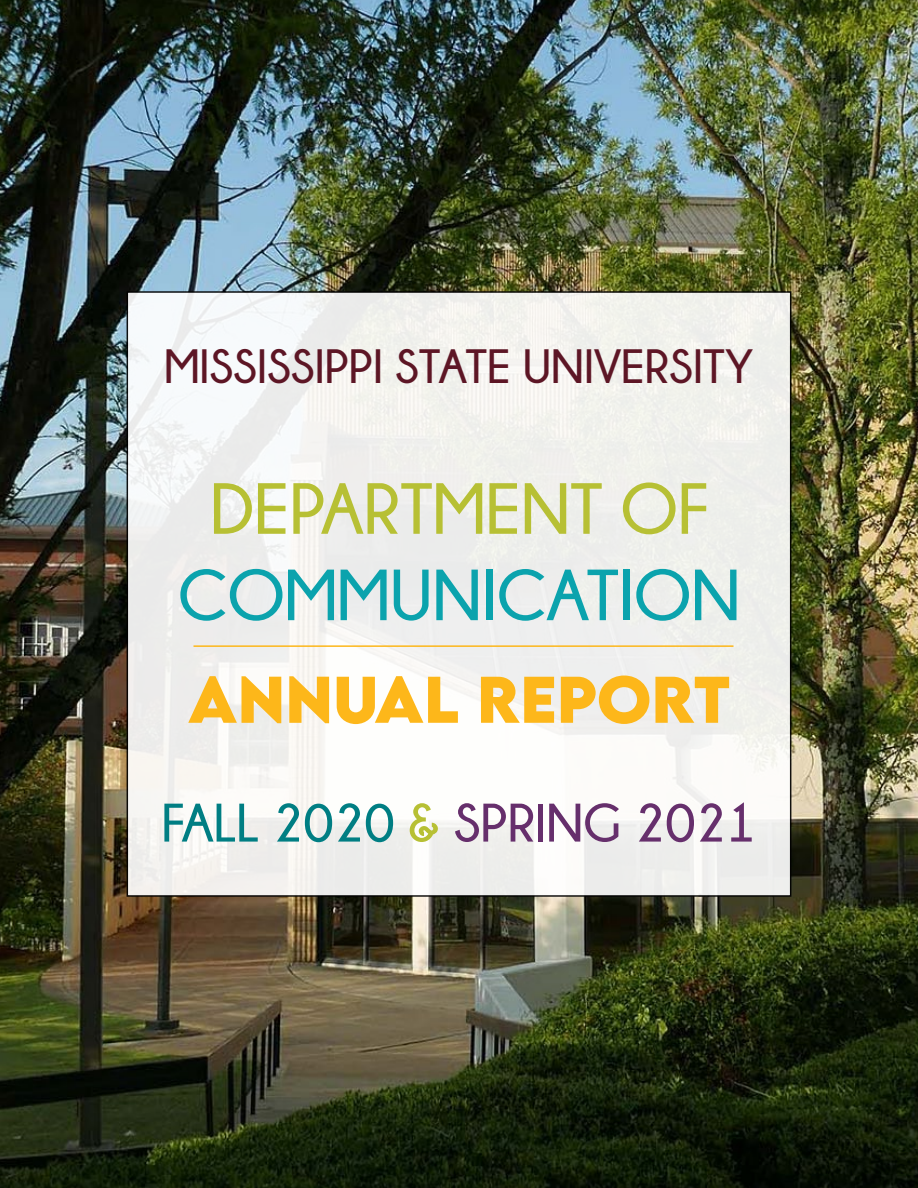
<style>
.page{position:relative;width:918px;height:1188px;background:#fff}
.page>*{position:absolute;margin:0;border:0;box-sizing:border-box;transform-origin:0 0}
.t1{font:700 72px "Champagne&Limousines";color:#0ba3ad}
.t2{font:700 72px "Champagne&Limousines";color:#b7c034}
.t3{font:700 58.5px "LEMONMILK";color:#fdb71a}
.t4{font:700 54px "Champagne&Limousines";color:#662f6c}
.t5{font:700 48px "Champagne&Limousines";color:#5d1625}
.s1{color:#007e83}
.s2{color:#b7c034}
</style>
<div class="page">
<img style="left:0;top:0;width:918px;height:1188px">
<div style="left:127px;top:292px;width:664px;height:604px;background:linear-gradient(to right,#f4f3f3,#f2f2ee)"></div>
<hr style="left:194px;top:645px;width:540px;height:2px;background:#fdb71a">
<p class="t5" style="left:164px;top:340px;width:591px">MISSISSIPPI STATE UNIVERSITY</p>
<h1 class="t2" style="left:210px;top:469px;width:500px">DEPARTMENT OF</h1>
<h1 class="t1" style="left:178px;top:556px;width:564px">COMMUNICATION</h1>
<p class="t3" style="left:188px;top:660px;width:544px">ANNUAL REPORT</p>
<p class="t4" style="left:161px;top:793px;width:597px"><span class="s1">FALL 2020</span> <span class="s2">&amp;</span> SPRING 2021</p>
</div>
